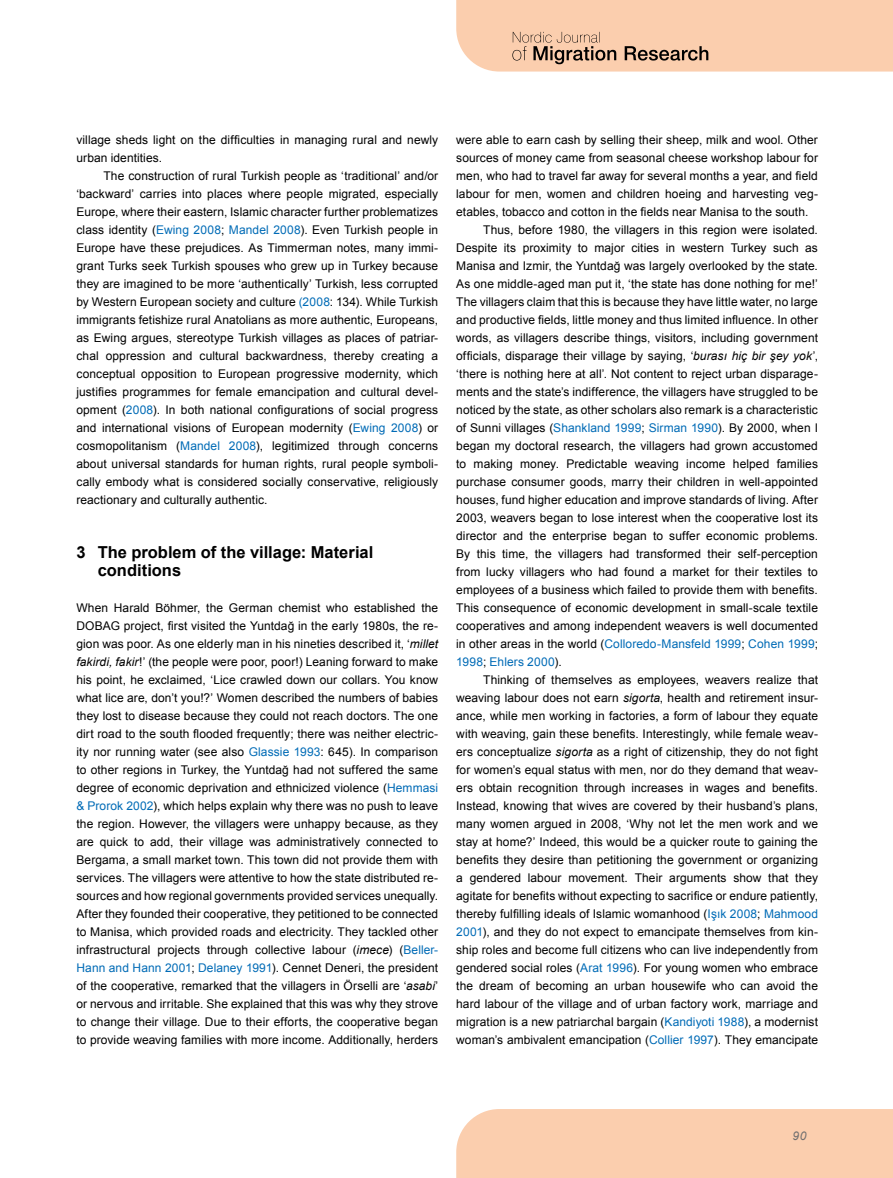
<style>
.page{position:relative;width:893px;height:1178px;background:#fff}
.page>*{position:absolute;margin:0;border:0;box-sizing:border-box;transform-origin:0 0}
.t1{font:700 16.5px/18px "Arial";color:#000}
.t2{font:12px/18px "Arial";letter-spacing:.005em;color:#000;text-align:justify}
.t3{font:12px "Arial";letter-spacing:.005em;color:#006bb6}
.t4{font:italic 12px "Arial";color:#706f6f}
.s1{color:#006bb6}
.s2{font-style:italic}
.s3{color:#000}
</style>
<div class="page">
<div style="left:456px;top:1109px;width:437px;height:69px;background:#fbceae"></div>
<svg style="left:456px;top:0;width:437px;height:72px;background:#f2c7a9"></svg>
<p class="t2" style="left:76px;top:131px;width:363px">village sheds light on the difficulties in managing rural and newly urban identities.</p>
<p class="t2" style="left:76px;top:167px;width:363px;text-indent:27px">The construction of rural Turkish people as ‘traditional’ and/or ‘backward’ carries into places where people migrated, especially Europe, where their eastern, Islamic character further problematizes class identity (<span class="s1">Ewing 2008</span>; <span class="s1">Mandel 2008</span>). Even Turkish people in Europe have these prejudices. As Timmerman notes, many immi&shy;grant Turks seek Turkish spouses who grew up in Turkey because they are imagined to be more ‘authentically’ Turkish, less corrupted by Western European society and culture <span class="s1">(2008</span>: 134). While Turkish immigrants fetishize rural Anatolians as more authentic, Europeans, as Ewing argues, stereotype Turkish villages as places of patriar&shy;chal oppression and cultural backwardness, thereby creating a conceptual opposition to European progressive modernity, which justifies programmes for female emancipation and cultural devel&shy;opment (<span class="s1">2008</span>). In both national configurations of social progress and international visions of European modernity (<span class="s1">Ewing 2008</span>) or cosmopolitanism (<span class="s1">Mandel 2008</span>), legitimized through concerns about universal standards for human rights, rural people symboli&shy;cally embody what is considered socially conservative, religiously reactionary and culturally authentic.</p>
<h1 class="t1" style="left:98px;top:544px;width:277px;text-indent:-21px">3 The problem of the village: Material conditions</h1>
<p class="t2" style="left:76px;top:599px;width:363px">When Harald Böhmer, the German chemist who established the DOBAG project, first visited the Yuntdağ in the early 1980s, the re&shy;gion was poor. As one elderly man in his nineties described it, ‘<span class="s2">millet fakirdi, fakir</span>!’ (the people were poor, poor!) Leaning forward to make his point, he exclaimed, ‘Lice crawled down our collars. You know what lice are, don’t you!?’ Women described the numbers of babies they lost to disease because they could not reach doctors. The one dirt road to the south flooded frequently; there was neither electric&shy;ity nor running water (see also <span class="s1">Glassie 1993</span>: 645). In comparison to other regions in Turkey, the Yuntdağ had not suffered the same degree of economic deprivation and ethnicized violence (<span class="s1">Hemmasi &amp; Prorok 2002</span>), which helps explain why there was no push to leave the region. However, the villagers were unhappy because, as they are quick to add, their village was administratively connected to Bergama, a small market town. This town did not provide them with services. The villagers were attentive to how the state distributed re&shy;sources and how regional governments provided services unequally.<br>After they founded their cooperative, they petitioned to be connected to Manisa, which provided roads and electricity. They tackled other infrastructural projects through collective labour (<span class="s2">imece</span>) (<span class="s1">Beller-Hann and Hann 2001</span>; <span class="s1">Delaney 1991</span>). Cennet Deneri, the president of the cooperative, remarked that the villagers in Örselli are ‘<span class="s2">asabi</span>’ or nervous and irritable. She explained that this was why they strove to change their village. Due to their efforts, the cooperative began to provide weaving families with more income. Additionally, herders</p>
<p class="t2" style="left:456px;top:131px;width:363px">were able to earn cash by selling their sheep, milk and wool. Other</p>
<p class="t2" style="left:456px;top:149px;width:363px">sources of money came from seasonal cheese workshop labour for</p>
<p class="t2" style="left:456px;top:167px;width:363px">men, who had to travel far away for several months a year, and field</p>
<p class="t2" style="left:456px;top:185px;width:363px">labour for men, women and children hoeing and harvesting veg-</p>
<p class="t2" style="left:456px;top:203px;width:354px">etables, tobacco and cotton in the fields near Manisa to the south.</p>
<p class="t2" style="left:483px;top:221px;width:336px">Thus, before 1980, the villagers in this region were isolated.</p>
<p class="t2" style="left:456px;top:239px;width:363px">Despite its proximity to major cities in western Turkey such as</p>
<p class="t2" style="left:456px;top:257px;width:363px">Manisa and Izmir, the Yuntdağ was largely overlooked by the state.</p>
<p class="t2" style="left:456px;top:275px;width:363px">As one middle-aged man put it, ‘the state has done nothing for me!’</p>
<p class="t2" style="left:456px;top:293px;width:363px">The villagers claim that this is because they have little water, no large</p>
<p class="t2" style="left:456px;top:311px;width:363px">and productive fields, little money and thus limited influence. In other</p>
<p class="t2" style="left:456px;top:329px;width:363px">words, as villagers describe things, visitors, including government</p>
<p class="t2" style="left:456px;top:347px;width:363px">officials, disparage their village by saying, ‘<span class="s2">burası hiç bir şey yok</span>’,</p>
<p class="t2" style="left:456px;top:365px;width:363px">‘there is nothing here at all’. Not content to reject urban disparage-</p>
<p class="t2" style="left:456px;top:383px;width:363px">ments and the state’s indifference, the villagers have struggled to be</p>
<p class="t2" style="left:456px;top:401px;width:363px">noticed by the state, as other scholars also remark is a characteristic</p>
<p class="t2" style="left:456px;top:419px;width:363px">of Sunni villages (<span class="s1">Shankland 1999</span>; <span class="s1">Sirman 1990</span>). By 2000, when I</p>
<p class="t2" style="left:456px;top:437px;width:363px">began my doctoral research, the villagers had grown accustomed</p>
<p class="t2" style="left:456px;top:455px;width:363px">to making money. Predictable weaving income helped families</p>
<p class="t2" style="left:456px;top:473px;width:363px">purchase consumer goods, marry their children in well-appointed</p>
<p class="t2" style="left:456px;top:491px;width:363px">houses, fund higher education and improve standards of living. After</p>
<p class="t2" style="left:456px;top:509px;width:363px">2003, weavers began to lose interest when the cooperative lost its</p>
<p class="t2" style="left:456px;top:527px;width:363px">director and the enterprise began to suffer economic problems.</p>
<p class="t2" style="left:456px;top:545px;width:363px">By this time, the villagers had transformed their self-perception</p>
<p class="t2" style="left:456px;top:563px;width:363px">from lucky villagers who had found a market for their textiles to</p>
<p class="t2" style="left:456px;top:581px;width:363px">employees of a business which failed to provide them with benefits.</p>
<p class="t2" style="left:456px;top:599px;width:363px">This consequence of economic development in small-scale textile</p>
<p class="t2" style="left:456px;top:617px;width:363px">cooperatives and among independent weavers is well documented</p>
<p class="t3" style="left:456px;top:636px;width:363px"><span class="s3">in other areas in the world (</span>Colloredo-Mansfeld 1999<span class="s3">;</span> Cohen 1999<span class="s3">;</span></p>
<p class="t3" style="left:456px;top:654px;width:107px">1998<span class="s3">;</span> Ehlers 2000<span class="s3">).</span></p>
<p class="t2" style="left:483px;top:671px;width:336px">Thinking of themselves as employees, weavers realize that</p>
<p class="t2" style="left:456px;top:689px;width:363px">weaving labour does not earn <span class="s2">sigorta</span>, health and retirement insur-</p>
<p class="t2" style="left:456px;top:707px;width:363px">ance, while men working in factories, a form of labour they equate</p>
<p class="t2" style="left:456px;top:725px;width:363px">with weaving, gain these benefits. Interestingly, while female weav-</p>
<p class="t2" style="left:456px;top:743px;width:363px">ers conceptualize <span class="s2">sigorta</span> as a right of citizenship, they do not fight</p>
<p class="t2" style="left:456px;top:761px;width:363px">for women’s equal status with men, nor do they demand that weav-</p>
<p class="t2" style="left:456px;top:779px;width:363px">ers obtain recognition through increases in wages and benefits.</p>
<p class="t2" style="left:456px;top:797px;width:363px">Instead, knowing that wives are covered by their husband’s plans,</p>
<p class="t2" style="left:456px;top:815px;width:363px">many women argued in 2008, ‘Why not let the men work and we</p>
<p class="t2" style="left:456px;top:833px;width:363px">stay at home?’ Indeed, this would be a quicker route to gaining the</p>
<p class="t2" style="left:456px;top:851px;width:363px">benefits they desire than petitioning the government or organizing</p>
<p class="t2" style="left:456px;top:869px;width:363px">a gendered labour movement. Their arguments show that they</p>
<p class="t2" style="left:456px;top:887px;width:363px">agitate for benefits without expecting to sacrifice or endure patiently,</p>
<p class="t2" style="left:456px;top:905px;width:363px">thereby fulfilling ideals of Islamic womanhood (<span class="s1">Işık 2008</span>; <span class="s1">Mahmood</span></p>
<p class="t2" style="left:456px;top:923px;width:363px"><span class="s1">2001</span>), and they do not expect to emancipate themselves from kin-</p>
<p class="t2" style="left:456px;top:941px;width:363px">ship roles and become full citizens who can live independently from</p>
<p class="t2" style="left:456px;top:959px;width:363px">gendered social roles (<span class="s1">Arat 1996</span>). For young women who embrace</p>
<p class="t2" style="left:456px;top:977px;width:363px">the dream of becoming an urban housewife who can avoid the</p>
<p class="t2" style="left:456px;top:995px;width:363px">hard labour of the village and of urban factory work, marriage and</p>
<p class="t2" style="left:456px;top:1013px;width:363px">migration is a new patriarchal bargain (<span class="s1">Kandiyoti 1988</span>), a modernist</p>
<p class="t2" style="left:456px;top:1031px;width:363px">woman’s ambivalent emancipation (<span class="s1">Collier 1997</span>). They emancipate</p>
<p class="t4" style="left:793px;top:1128px;width:15px">90</p>
</div>
